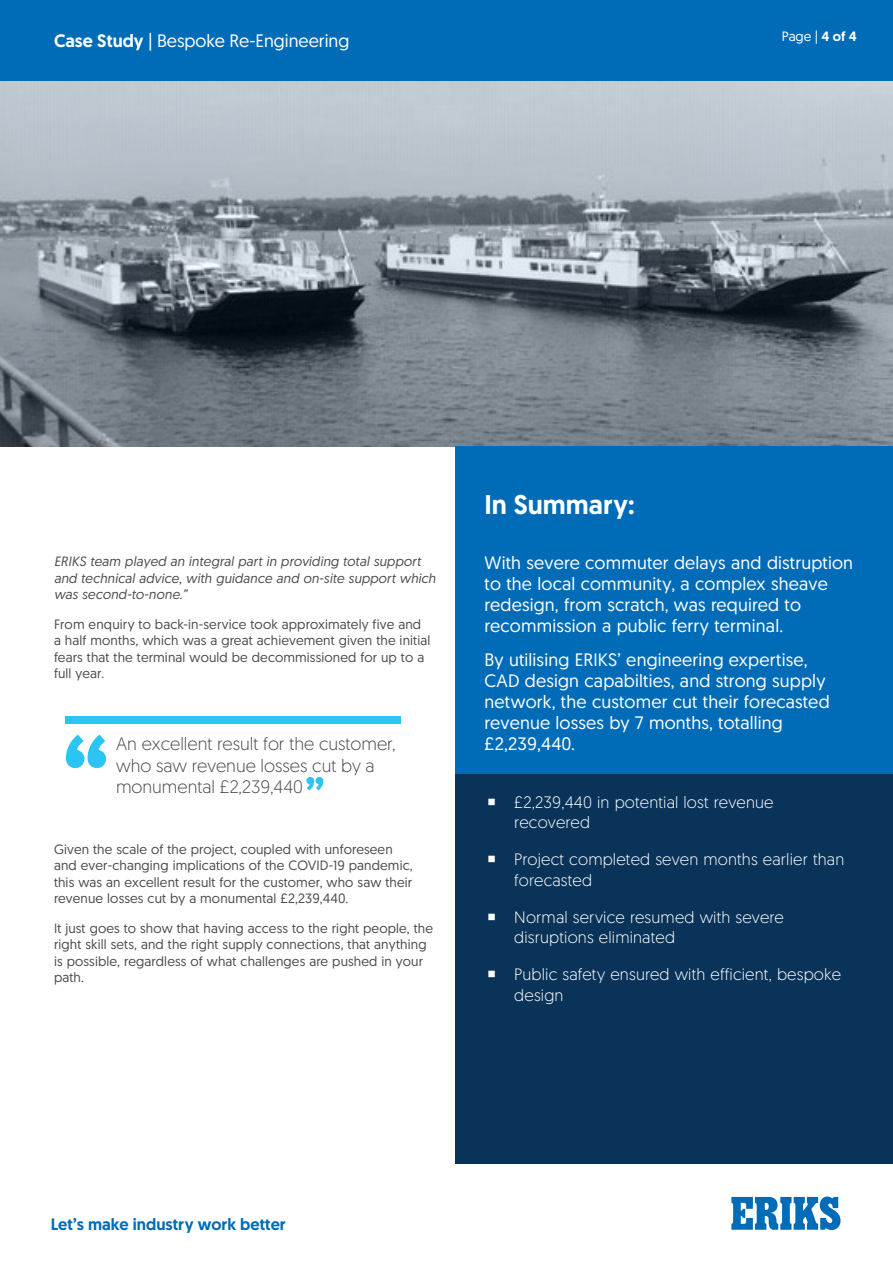
<style>
.page{position:relative;width:893px;height:1263px;background:#fff}
.page>*{position:absolute;margin:0;border:0;box-sizing:border-box;transform-origin:0 0}
.t1{font:500 27px "Geomanist Word";color:#fff}
.Header_2_Blue{font:18px/21px "Geomanist Word";letter-spacing:.01em;color:#fff}
.t2{font:300 18px/21.6px "Geomanist Word";color:#4b4c4d}
.t3{font:300 16.5px/20.2px "Geomanist Word";letter-spacing:.01em;color:#fff}
.t4{font:500 16.5px "Geomanist Word";color:#006cb7}
.Header_2_Blue-2{font:13.5px/16.5px "Geomanist Word";letter-spacing:.01em;color:#4b4c4d}
.Header_2_Blue-3{font:italic 13.5px/16.5px "Geomanist";letter-spacing:.01em;color:#4b4c4d}
.t5{font:13.5px "Geomanist Word";color:#fff}
.s1{font-weight:500}
</style>
<div class="page">
<svg style="left:0;top:81px;width:893px;height:364px;background:#8a939c"></svg>
<div style="left:455px;top:446px;width:438px;height:717px;background:#006cb7"></div>
<div style="left:66px;top:716px;width:335px;height:8px;background:#2bc4f3"></div>
<svg style="left:66px;top:735px;width:40px;height:33px"></svg>
<svg style="left:306px;top:777px;width:17px;height:13px"></svg>
<div style="left:455px;top:774px;width:438px;height:389px;background:#093358"></div>
<svg style="left:731px;top:1196px;width:109px;height:34px"></svg>
<div style="left:0;top:0;width:893px;height:81px;background:#006cb7"></div>
<p class="Header_2_Blue" style="left:54px;top:29px;width:297px"><span class="s1">Case Study</span> | Bespoke Re-Engineering</p>
<p class="t5" style="left:782px;top:28px;width:76px">Page | <span class="s1">4 of 4</span></p>
<p class="Header_2_Blue-3" style="left:54px;top:553px;width:383px">ERIKS team played an integral part in providing total support and technical advice, with guidance and on-site support which was second-to-none.”</p>
<p class="Header_2_Blue-2" style="left:54px;top:615px;width:378px">From enquiry to back-in-service took approximately five and a half months, which was a great achievement given the initial fears that the terminal would be decommissioned for up to a full year.</p>
<p class="t2" style="left:116px;top:732px;width:281px">An excellent result for the customer, who saw revenue losses cut by a monumental £2,239,440</p>
<p class="Header_2_Blue-2" style="left:54px;top:840px;width:360px">Given the scale of the project, coupled with unforeseen and ever-changing implications of the COVID-19 pandemic, this was an excellent result for the customer, who saw their revenue losses cut by a monumental £2,239,440.</p>
<p class="Header_2_Blue-2" style="left:54px;top:919px;width:381px">It just goes to show that having access to the right people, the right skill sets, and the right supply connections, that anything is possible, regardless of what challenges are pushed in your path.</p>
<p class="t1" style="left:485px;top:487px;width:152px">In Summary:</p>
<p class="Header_2_Blue" style="left:485px;top:551px;width:370px">With severe commuter delays and distruption to the local community, a complex sheave redesign, from scratch, was required to recommission a public ferry terminal.</p>
<p class="Header_2_Blue" style="left:485px;top:648px;width:347px">By utilising ERIKS’ engineering expertise, CAD design capabilties, and strong supply network, the customer cut their forecasted revenue losses by 7 months, totalling £2,239,440.</p>
<p class="t3" style="left:514px;top:791px;width:261px">£2,239,440 in potential lost revenue recovered</p>
<p class="t3" style="left:514px;top:849px;width:331px">Project completed seven months earlier than forecasted</p>
<p class="t3" style="left:514px;top:906px;width:271px">Normal service resumed with severe disruptions eliminated</p>
<p class="t3" style="left:514px;top:964px;width:328px">Public safety ensured with efficient, bespoke design</p>
<p class="t4" style="left:51px;top:1214px;width:237px">Let’s make industry work better</p>
</div>
